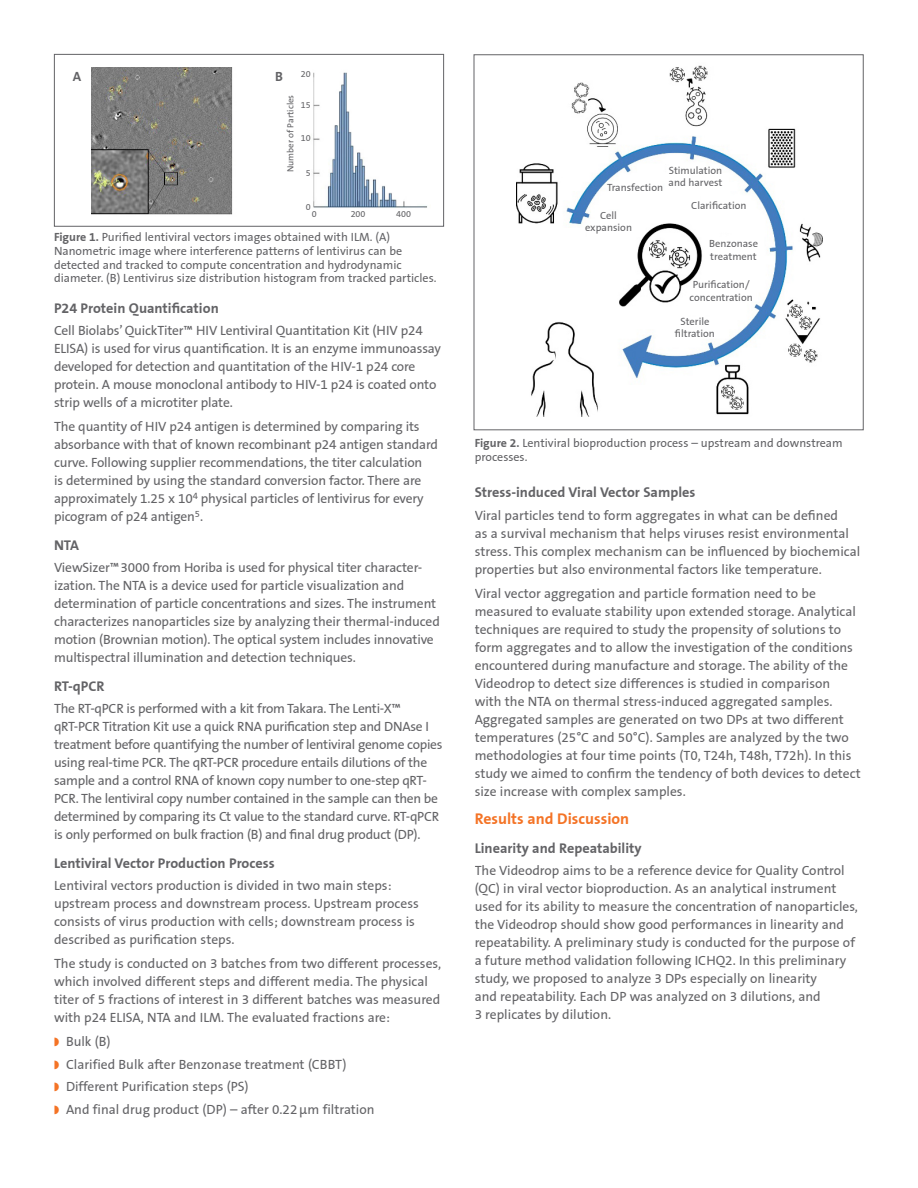
<style>
.page{position:relative;width:918px;height:1188px;background:#fff}
.page>*{position:absolute;margin:0;border:0;box-sizing:border-box;transform-origin:0 0}
.A_Head{font:700 15.75px "Corning Sans";color:#f47325}
.B_Head{font:700 14.25px "Corning Sans";color:#636366}
.Body{font:13.5px/18px "Corning Sans";letter-spacing:-.005em;color:#636366}
.Body-2{font:700 13.5px "Corning Sans";color:#636366}
.Caption_1{font:12px/14px "Corning Sans";color:#636366}
.Caption_1-2{font:10.5px/12.6px "Corning Sans";color:#636366;text-align:center}
.Caption_1-3{font:9px "Corning Sans";color:#636366}
.s1{font-weight:700}
.s2{color:#f47325}
</style>
<div class="page">
<img style="left:313px;top:72px;width:114px;height:136px">
<div style="left:54px;top:54px;width:390px;height:173px;border:1px solid #636366"></div>
<img style="left:92px;top:68px;width:141px;height:147px">
<img style="left:516px;top:65px;width:306px;height:351px">
<div style="left:474px;top:54px;width:390px;height:376px;border:1px solid #636366"></div>
<p class="Caption_1-3" style="left:301px;top:68px;width:11px">20</p>
<p class="Caption_1-3" style="left:301px;top:99px;width:11px">15</p>
<p class="Caption_1-3" style="left:301px;top:133px;width:11px">10</p>
<p class="Caption_1-3" style="left:306px;top:167px;width:6px">5</p>
<p class="Caption_1-3" style="left:306px;top:201px;width:6px">0</p>
<p class="Body-2" style="left:73px;top:69px;width:10px">A</p>
<p class="Body-2" style="left:275px;top:69px;width:9px">B</p>
<p class="Caption_1-3" style="left:285px;top:172px;width:79px;rotate:-90deg">Number of Particles</p>
<p class="Caption_1-3" style="left:312px;top:209px;width:6px">0</p>
<p class="Caption_1-3" style="left:351px;top:209px;width:16px">200</p>
<p class="Caption_1-3" style="left:396px;top:209px;width:16px">400</p>
<p class="Caption_1" style="left:54px;top:230px;width:384px"><span class="s1">Figure 1.</span> Purified lentiviral vectors images obtained with ILM. (A)<br>Nanometric image where interference patterns of lentivirus can be detected and tracked to compute concentration and hydrodynamic diameter. (B) Lentivirus size distribution histogram from tracked particles.</p>
<p class="B_Head" style="left:54px;top:300px;width:166px">P24 Protein Quantification</p>
<p class="Body" style="left:54px;top:322px;width:389px">Cell Biolabs’ QuickTiter™ HIV Lentiviral Quantitation Kit (HIV p24<br>ELISA) is used for virus quantification. It is an enzyme immunoassay developed for detection and quantitation of the HIV-1 p24 core protein. A mouse monoclonal antibody to HIV-1 p24 is coated onto strip wells of a microtiter plate.</p>
<p class="Body" style="left:54px;top:418px;width:386px">The quantity of HIV p24 antigen is determined by comparing its absorbance with that of known recombinant p24 antigen standard curve. Following supplier recommendations, the titer calculation<br>is determined by using the standard conversion factor. There are approximately 1.25 x 10<sup>4</sup> physical particles of lentivirus for every picogram of p24 antigen<sup>5</sup>.</p>
<p class="B_Head" style="left:54px;top:537px;width:27px">NTA</p>
<p class="Body" style="left:54px;top:559px;width:387px">ViewSizer™3000 from Horiba is used for physical titer character&shy;ization. The NTA is a device used for particle visualization and determination of particle concentrations and sizes. The instrument characterizes nanoparticles size by analyzing their thermal-induced motion (Brownian motion). The optical system includes innovative multispectral illumination and detection techniques.</p>
<p class="B_Head" style="left:54px;top:678px;width:52px">RT-qPCR</p>
<p class="Body" style="left:54px;top:700px;width:390px">The RT-qPCR is performed with a kit from Takara. The Lenti-X™ qRT-PCR Titration Kit use a quick RNA purification step and DNAse I treatment before quantifying the number of lentiviral genome copies using real-time PCR. The qRT-PCR procedure entails dilutions of the sample and a control RNA of known copy number to one-step qRT-PCR. The lentiviral copy number contained in the sample can then be determined by comparing its Ct value to the standard curve. RT-qPCR is only performed on bulk fraction (B) and final drug product (DP).</p>
<p class="B_Head" style="left:54px;top:855px;width:222px">Lentiviral Vector Production Process</p>
<p class="Body" style="left:54px;top:877px;width:366px">Lentiviral vectors production is divided in two main steps: upstream process and downstream process. Upstream process consists of virus production with cells; downstream process is described as purification steps.</p>
<p class="Body" style="left:54px;top:955px;width:389px">The study is conducted on 3 batches from two different processes, which involved different steps and different media. The physical titer of 5 fractions of interest in 3 different batches was measured with p24 ELISA, NTA and ILM. The evaluated fractions are:</p>
<p class="Body" style="left:54px;top:1033px;width:58px"><span class="s2">◗</span> Bulk (B)</p>
<p class="Body" style="left:54px;top:1055px;width:294px"><span class="s2">◗</span> Clarified Bulk after Benzonase treatment (CBBT)</p>
<p class="Body" style="left:54px;top:1078px;width:196px"><span class="s2">◗</span> Different Purification steps (PS)</p>
<p class="Body" style="left:54px;top:1100px;width:322px"><span class="s2">◗</span> And final drug product (DP) – after 0.22 μm filtration</p>
<p class="Caption_1-2" style="left:669px;top:164px;width:55px;text-align:left">Stimulation and harvest</p>
<p class="Caption_1-2" style="left:691px;top:199px;width:57px">Clarification</p>
<p class="Caption_1-2" style="left:709px;top:237px;width:50px;text-align:left">Benzonase treatment</p>
<p class="Caption_1-2" style="left:690px;top:279px;width:65px">Purification/ concentration</p>
<p class="Caption_1-2" style="left:675px;top:315px;width:42px">Sterile filtration</p>
<p class="Caption_1-2" style="left:607px;top:182px;width:57px">Transfection</p>
<p class="Caption_1-2" style="left:585px;top:209px;width:48px">Cell expansion</p>
<p class="Caption_1" style="left:475px;top:436px;width:370px"><span class="s1">Figure 2.</span> Lentiviral bioproduction process – upstream and downstream processes.</p>
<p class="B_Head" style="left:475px;top:484px;width:222px">Stress-induced Viral Vector Samples</p>
<p class="Body" style="left:475px;top:506px;width:387px">Viral particles tend to form aggregates in what can be defined<br>as a survival mechanism that helps viruses resist environmental stress. This complex mechanism can be influenced by biochemical properties but also environmental factors like temperature.</p>
<p class="Body" style="left:475px;top:584px;width:388px">Viral vector aggregation and particle formation need to be measured to evaluate stability upon extended storage. Analytical techniques are required to study the propensity of solutions to form aggregates and to allow the investigation of the conditions encountered during manufacture and storage. The ability of the Videodrop to detect size differences is studied in comparison<br>with the NTA on thermal stress-induced aggregated samples.<br>Aggregated samples are generated on two DPs at two different temperatures (25°C and 50°C). Samples are analyzed by the two methodologies at four time points (T0, T24h, T48h, T72h). In this study we aimed to confirm the tendency of both devices to detect size increase with complex samples.</p>
<p class="A_Head" style="left:475px;top:810px;width:156px">Results and Discussion</p>
<p class="B_Head" style="left:475px;top:840px;width:169px">Linearity and Repeatability</p>
<p class="Body" style="left:475px;top:862px;width:385px">The Videodrop aims to be a reference device for Quality Control (QC) in viral vector bioproduction. As an analytical instrument used for its ability to measure the concentration of nanoparticles, the Videodrop should show good performances in linearity and repeatability. A preliminary study is conducted for the purpose of a future method validation following ICHQ2. In this preliminary study, we proposed to analyze 3 DPs especially on linearity<br>and repeatability. Each DP was analyzed on 3 dilutions, and<br>3 replicates by dilution.</p>
</div>
